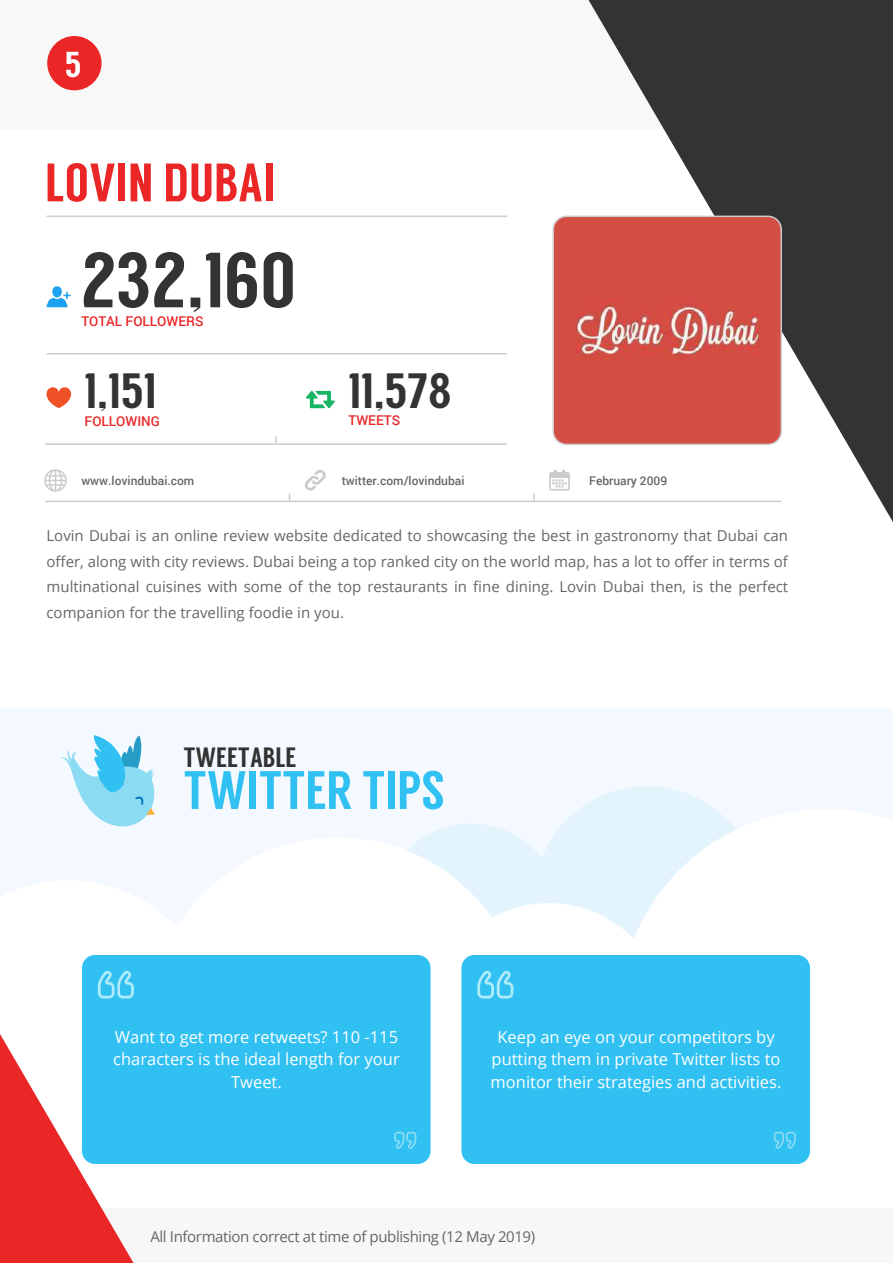
<style>
.page{position:relative;width:893px;height:1263px;background:#fff}
.page>*{position:absolute;margin:0;border:0;box-sizing:border-box;transform-origin:0 0}
.t1{font:78px "Langdon";color:#333}
.t2{font:54px "Langdon";color:#30c0f2}
.t3{font:54px "Langdon";color:#ea2627}
.t4{font:49.5px "Langdon";color:#333}
.t5{font:36px "Langdon";color:#fff}
.t6{font:27.9px "Langdon";color:#333}
.t7{font:16.5px/22.5px "Open Sans";color:#fff;text-align:center}
.t8{font:15px/25.5px "Open Sans";color:#666;text-align:justify}
.t9{font:15px "Open Sans";letter-spacing:-.025em;color:#666}
.t10{font:500 13.5px "Roboto";color:#ea2627}
.t11{font:500 12px "Roboto";color:#666}
.s1{font-style:inherit}
</style>
<div class="page">
<div style="left:0;top:0;width:893px;height:129px;background:#f8f8f8"></div>
<div style="left:0;top:1208px;width:893px;height:55px;background:#f7f7f7"></div>
<svg style="left:588px;top:0;width:305px;height:522px;fill:#333"></svg>
<svg style="left:0;top:1034px;width:134px;height:229px"></svg>
<hr style="left:46px;top:353px;width:461px;height:1px;background:#ccc">
<hr style="left:46px;top:216px;width:461px;height:1px;background:#ccc">
<hr style="left:45px;top:443px;width:462px;height:2px;background:#ccc">
<svg style="left:275px;top:436px;width:2px;height:7px"></svg>
<hr style="left:45px;top:501px;width:736px;height:1px;background:#ccc">
<svg style="left:533px;top:494px;width:2px;height:7px"></svg>
<img style="left:555px;top:216px;width:226px;height:228px">
<div style="left:552px;top:216px;width:230px;height:229px;border:2px solid #ccc;border-radius:13px"></div>
<div style="left:47px;top:36px;width:55px;height:54px;background:#ea2627;border-radius:50%"></div>
<svg style="left:306px;top:391px;width:29px;height:17px"></svg>
<svg style="left:46px;top:387px;width:25px;height:21px"></svg>
<div style="left:52px;top:286px;width:10px;height:11px;background:#1da1f2;border-radius:50%"></div>
<svg style="left:46px;top:292px;width:25px;height:15px"></svg>
<svg style="left:549px;top:470px;width:21px;height:21px"></svg>
<svg style="left:305px;top:470px;width:21px;height:21px"></svg>
<svg style="left:44px;top:469px;width:23px;height:23px"></svg>
<svg style="left:0;top:709px;width:893px;height:218px;fill:#f3f9ff"></svg>
<svg style="left:60px;top:735px;width:96px;height:106px"></svg>
<div style="left:82px;top:955px;width:348px;height:209px;background:#30c0f2;border-radius:13px"></div>
<svg style="left:98px;top:971px;width:36px;height:27px"></svg>
<svg style="left:394px;top:1132px;width:22px;height:17px"></svg>
<div style="left:461px;top:955px;width:349px;height:209px;background:#30c0f2;border-radius:13px"></div>
<svg style="left:477px;top:971px;width:36px;height:27px"></svg>
<svg style="left:774px;top:1132px;width:22px;height:17px"></svg>
<svg style="left:407px;top:786px;width:329px;height:153px"></svg>
<h3 class="t5" style="left:65px;top:44px;width:18px">5</h3>
<h2 class="t3" style="left:45px;top:151px;width:231px">LOVIN DUBAI</h2>
<h1 class="t1" style="left:81px;top:235px;width:216px">232,160</h1>
<p class="t10" style="left:81px;top:312px;width:124px">TOTAL FOLLOWERS</p>
<h3 class="t4" style="left:349px;top:362px;width:105px">11,578</h3>
<h3 class="t4" style="left:85px;top:362px;width:73px">1,151</h3>
<p class="t10" style="left:85px;top:411px;width:77px">FOLLOWING</p>
<p class="t10" style="left:349px;top:411px;width:53px">TWEETS</p>
<p class="t11" style="left:81px;top:472px;width:115px">www.lovindubai.com</p>
<p class="t11" style="left:342px;top:472px;width:124px">twitter.com/lovindubai</p>
<p class="t11" style="left:589px;top:472px;width:80px">February 2009</p>
<p class="t8" style="left:46px;top:523px;width:743px">Lovin Dubai is an online review website dedicated to showcasing the best in gastronomy that Dubai can offer, along with city reviews. Dubai being a top ranked city on the world map, has a lot to offer in terms of multinational cuisines with some of the top restaurants in fine dining. Lovin Dubai then, is the perfect companion for the travelling foodie in you.</p>
<h3 class="t6" style="left:183px;top:741px;width:114px">TWEETABLE</h3>
<h2 class="t2" style="left:183px;top:759px;width:263px">TWITTER TIPS</h2>
<p class="t7" style="left:113px;top:1025px;width:288px">Want to get more retweets? 110 -115 characters is the ideal length for your<br>Tweet.</p>
<p class="t7" style="left:491px;top:1025px;width:292px">Keep an eye on your competitors by putting them in private Twitter lists to monitor their strategies and activities.</p>
<p class="t9" style="left:150px;top:1226px;width:386px">All Information correct at time of publishing (12 Ma<span class="s1">y</span> 201<span class="s1">9)</span></p>
</div>
